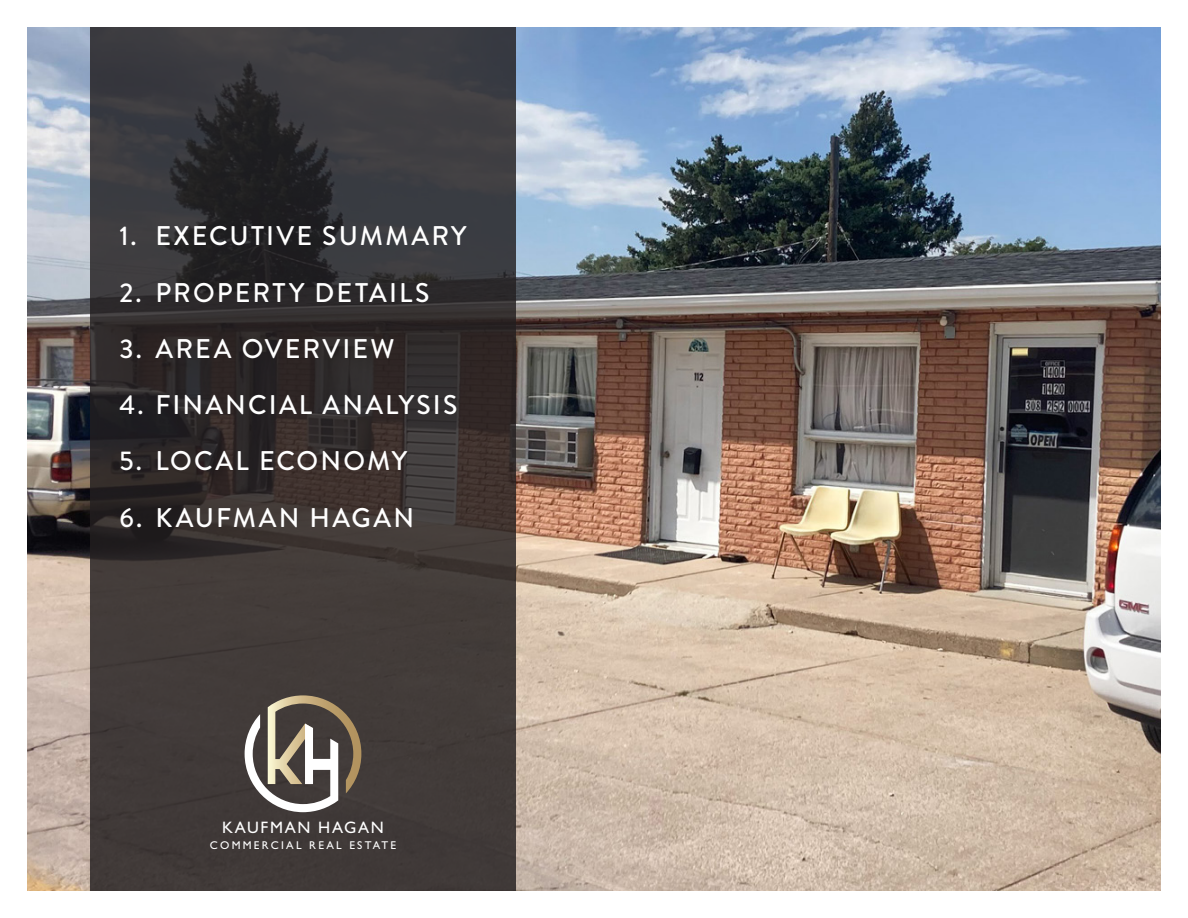
<style>
.page{position:relative;width:1188px;height:918px;background:#fff}
.page>*{position:absolute;margin:0;border:0;box-sizing:border-box;transform-origin:0 0}
.t1{font:500 27px "Brandon Grotesque";letter-spacing:.08em;color:#fff}
.t2{font:16.65px "Gill Sans";letter-spacing:.1em;color:#fff}
.t3{font:11.25px "Gill Sans";letter-spacing:.2em;color:#fff}
</style>
<div class="page">
<img style="left:27px;top:27px;width:1134px;height:864px">
<svg style="left:90px;top:27px;width:426px;height:864px;background:#383434"></svg>
<svg style="left:245px;top:695px;width:116px;height:117px"></svg>
<p class="t1" style="left:119px;top:217px;width:348px">1. EXECUTIVE SUMMARY</p>
<p class="t1" style="left:119px;top:274px;width:312px">2. PROPERTY DETAILS</p>
<p class="t1" style="left:119px;top:330px;width:277px">3. AREA OVERVIEW</p>
<p class="t1" style="left:119px;top:386px;width:340px">4. FINANCIAL ANALYSIS</p>
<p class="t1" style="left:119px;top:442px;width:289px">5. LOCAL ECONOMY</p>
<p class="t1" style="left:119px;top:499px;width:296px">6. KAUFMAN HAGAN</p>
<p class="t2" style="left:222px;top:817px;width:163px">KAUFMAN HAGAN</p>
<p class="t3" style="left:210px;top:838px;width:188px">COMMERCIAL REAL ESTATE</p>
</div>
